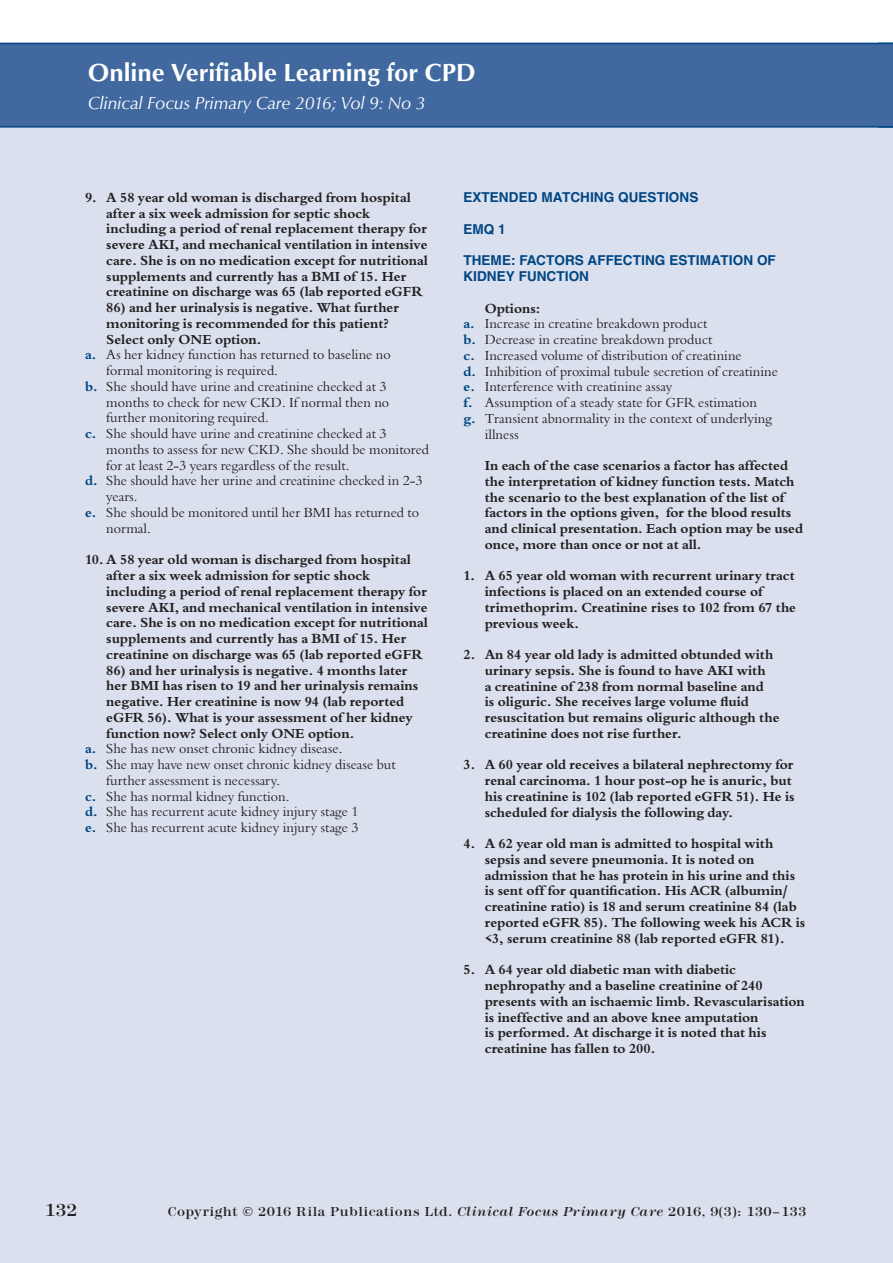
<style>
.page{position:relative;width:893px;height:1263px;background:#fff}
.page>*{position:absolute;margin:0;border:0;box-sizing:border-box;transform-origin:0 0}
.t1{font:700 25.5px "Opus";color:#fff}
.t2{font:italic 18px "Opus";color:#fff}
.Page{font:18px "Modern 216";color:#231f20}
.MCQ-H2{font:700 13.5px/15.8px "Bergamo";color:#231f20}
.t3{font:13.5px/15.8px "Bergamo";color:#231f20}
.MCQ-H1{font:700 13.5px/15.8px "Helios";color:#004583}
.Cabecalho{font:13.5px "Modern 216";letter-spacing:.03em;color:#231f20}
.s1{font-weight:700;color:#004583}
.s2{font-style:italic}
</style>
<div class="page">
<div style="left:0;top:85px;width:893px;height:1178px;background:#dae0ed"></div>
<div style="left:0;top:43px;width:893px;height:85px;background:#4169a0"></div>
<h1 class="t1" style="left:88px;top:58px;width:389px">Online Verifiable Learning for CPD</h1>
<h2 class="t2" style="left:88px;top:92px;width:339px">Clinical Focus Primary Care 2016; Vol 9: No 3</h2>
<p class="MCQ-H2" style="left:106px;top:190px;width:323px;text-indent:-21px">9. A 58 year old woman is discharged from hospital after a six week admission for septic shock including a period of renal replacement therapy for severe AKI, and mechanical ventilation in intensive care. She is on no medication except for nutritional supplements and currently has a BMI of 15. Her creatinine on discharge was 65 (lab reported eGFR</p>
<p class="MCQ-H2" style="left:106px;top:300px;width:294px">86) and her urinalysis is negative. What further monitoring is recommended for this patient?<br>Select only ONE option.</p>
<p class="t3" style="left:106px;top:347px;width:286px;text-indent:-21px"><span class="s1">a.</span> As her kidney function has returned to baseline no formal monitoring is required.</p>
<p class="t3" style="left:106px;top:379px;width:284px;text-indent:-21px"><span class="s1">b.</span> She should have urine and creatinine checked at 3 months to check for new CKD. If normal then no further monitoring required.</p>
<p class="t3" style="left:106px;top:426px;width:324px;text-indent:-21px"><span class="s1">c.</span> She should have urine and creatinine checked at 3 months to assess for new CKD. She should be monitored for at least 2-3 years regardless of the result.</p>
<p class="t3" style="left:106px;top:473px;width:318px;text-indent:-21px"><span class="s1">d.</span> She should have her urine and creatinine checked in 2-3 years.</p>
<p class="t3" style="left:106px;top:505px;width:314px;text-indent:-21px"><span class="s1">e.</span> She should be monitored until her BMI has returned to normal.</p>
<p class="MCQ-H2" style="left:106px;top:552px;width:323px;text-indent:-21px">10. A 58 year old woman is discharged from hospital after a six week admission for septic shock including a period of renal replacement therapy for severe AKI, and mechanical ventilation in intensive care. She is on no medication except for nutritional supplements and currently has a BMI of 15. Her creatinine on discharge was 65 (lab reported eGFR</p>
<p class="MCQ-H2" style="left:106px;top:662px;width:313px">86) and her urinalysis is negative. 4 months later her BMI has risen to 19 and her urinalysis remains negative. Her creatinine is now 94 (lab reported eGFR 56). What is your assessment of her kidney function now? Select only ONE option.</p>
<p class="t3" style="left:85px;top:741px;width:259px"><span class="s1">a.</span> She has new onset chronic kidney disease.</p>
<p class="t3" style="left:106px;top:757px;width:291px;text-indent:-21px"><span class="s1">b.</span> She may have new onset chronic kidney disease but further assessment is necessary.</p>
<p class="t3" style="left:85px;top:788px;width:206px"><span class="s1">c.</span> She has normal kidney function.</p>
<p class="t3" style="left:85px;top:804px;width:275px"><span class="s1">d.</span> She has recurrent acute kidney injury stage 1</p>
<p class="t3" style="left:85px;top:820px;width:275px"><span class="s1">e.</span> She has recurrent acute kidney injury stage 3</p>
<p class="MCQ-H1" style="left:463px;top:190px;width:236px">EXTENDED MATCHING QUESTIONS</p>
<p class="MCQ-H1" style="left:463px;top:221px;width:44px">EMQ 1</p>
<p class="MCQ-H1" style="left:463px;top:253px;width:314px">THEME: FACTORS AFFECTING ESTIMATION OF<br>KIDNEY FUNCTION</p>
<p class="MCQ-H2" style="left:485px;top:300px;width:57px">Options:</p>
<p class="t3" style="left:463px;top:316px;width:245px"><span class="s1">a.</span> Increase in creatine breakdown product</p>
<p class="t3" style="left:463px;top:332px;width:250px"><span class="s1">b.</span> Decrease in creatine breakdown product</p>
<p class="t3" style="left:463px;top:348px;width:280px"><span class="s1">c.</span> Increased volume of distribution of creatinine</p>
<p class="t3" style="left:463px;top:364px;width:316px"><span class="s1">d.</span> Inhibition of proximal tubule secretion of creatinine</p>
<p class="t3" style="left:463px;top:379px;width:210px"><span class="s1">e.</span> Interference with creatinine assay</p>
<p class="t3" style="left:463px;top:395px;width:295px"><span class="s1">f.</span> Assumption of a steady state for GFR estimation</p>
<p class="t3" style="left:485px;top:411px;width:289px;text-indent:-21px"><span class="s1">g.</span> Transient abnormality in the context of underlying illness</p>
<p class="MCQ-H2" style="left:485px;top:458px;width:320px">In each of the case scenarios a factor has affected the interpretation of kidney function tests. Match the scenario to the best explanation of the list of factors in the options given, for the blood results and clinical presentation. Each option may be used once, more than once or not at all.</p>
<p class="MCQ-H2" style="left:485px;top:568px;width:313px;text-indent:-21px">1. A 65 year old woman with recurrent urinary tract infections is placed on an extended course of trimethoprim. Creatinine rises to 102 from 67 the previous week.</p>
<p class="MCQ-H2" style="left:485px;top:647px;width:296px;text-indent:-21px">2. An 84 year old lady is admitted obtunded with urinary sepsis. She is found to have AKI with<br>a creatinine of 238 from normal baseline and<br>is oliguric. She receives large volume fluid resuscitation but remains oliguric although the creatinine does not rise further.</p>
<p class="MCQ-H2" style="left:485px;top:757px;width:311px;text-indent:-21px">3. A 60 year old receives a bilateral nephrectomy for renal carcinoma. 1 hour post-op he is anuric, but his creatinine is 102 (lab reported eGFR 51). He is scheduled for dialysis the following day.</p>
<p class="MCQ-H2" style="left:485px;top:836px;width:322px;text-indent:-21px">4. A 62 year old man is admitted to hospital with sepsis and severe pneumonia. It is noted on admission that he has protein in his urine and this is sent off for quantification. His ACR (albumin/ creatinine ratio) is 18 and serum creatinine 84 (lab reported eGFR 85). The following week his ACR is &lt;3, serum creatinine 88 (lab reported eGFR 81).</p>
<p class="MCQ-H2" style="left:485px;top:962px;width:322px;text-indent:-21px">5. A 64 year old diabetic man with diabetic nephropathy and a baseline creatinine of 240 presents with an ischaemic limb. Revascularisation is ineffective and an above knee amputation<br>is performed. At discharge it is noted that his creatinine has fallen to 200.</p>
<p class="Page" style="left:44px;top:1200px;width:35px">132</p>
<p class="Cabecalho" style="left:168px;top:1204px;width:640px">Copyright © 2016 Rila Publications Ltd. <span class="s2">Clinical Focus Primary Care</span> 2016, 9(3): 130–133</p>
</div>
